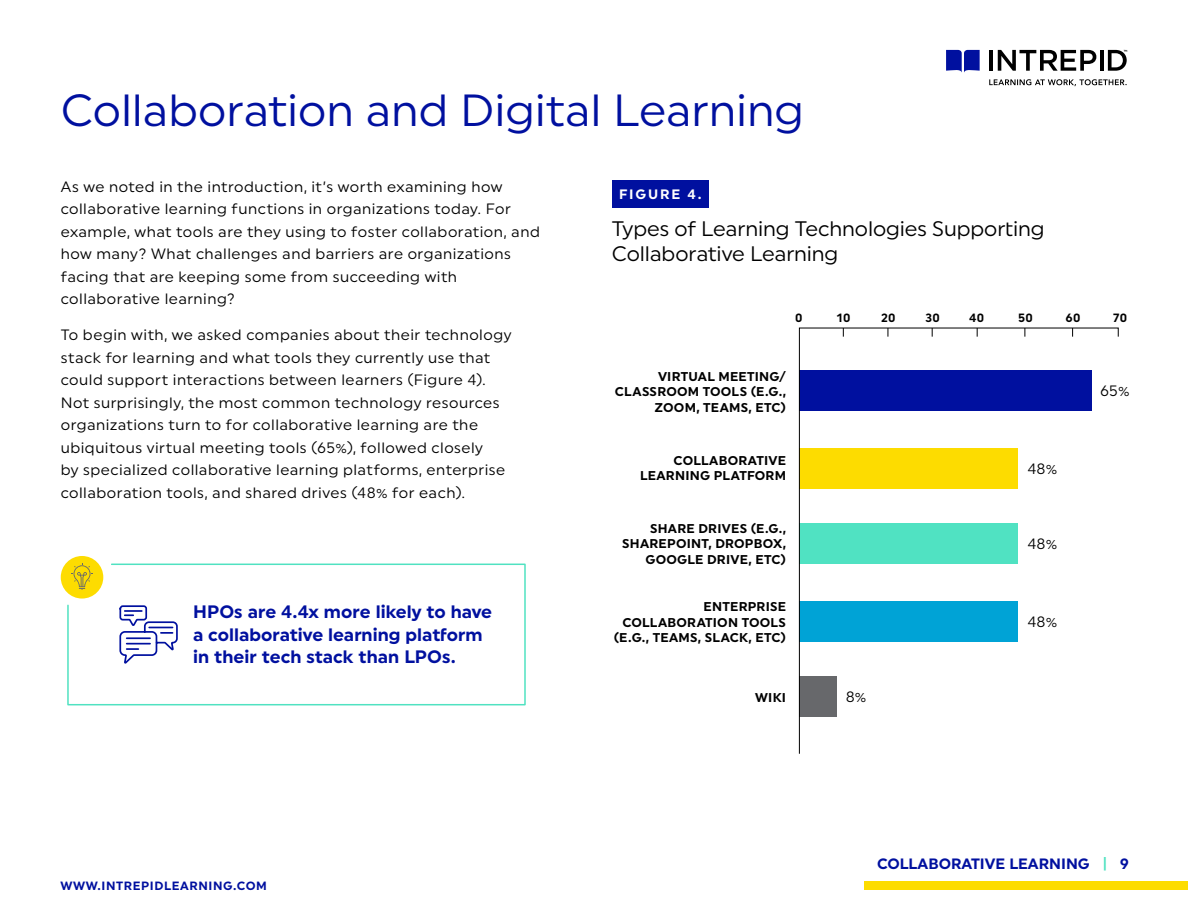
<style>
.page{position:relative;width:1188px;height:918px;background:#fff}
.page>*{position:absolute;margin:0;border:0;box-sizing:border-box;transform-origin:0 0}
.t1{font:45px "Uniform";letter-spacing:-.005em;color:#00109f}
.t2{font:21px/25.2px "Uniform";letter-spacing:-.005em;color:#000}
.t3{font:700 18px/22.5px "Uniform";color:#00109f}
.t4{font:15px/22.5px "Uniform";letter-spacing:.035em;color:#000}
.t5{font:700 15px "Uniform";color:#00109f}
.t6{font:700 13.65px "Uniform";letter-spacing:.13em;color:#fff}
.t7{font:700 12.75px/15.3px "Uniform";letter-spacing:.015em;color:#000;text-align:right}
.t8{font:700 12px "Uniform";letter-spacing:.05em;color:#00109f}
.t9{font:700 12px "Uniform";letter-spacing:.02em;color:#000}
.s1{color:#50e2c1}
</style>
<div class="page">
<hr style="left:989px;top:50px;width:4px;height:21px;background:#000">
<svg style="left:998px;top:50px;width:98px;height:21px"></svg>
<hr style="left:1100px;top:50px;width:4px;height:21px;background:#000">
<svg style="left:946px;top:50px;width:34px;height:23px"></svg>
<svg style="left:989px;top:79px;width:138px;height:7px"></svg>
<svg style="left:1108px;top:50px;width:19px;height:21px"></svg>
<div style="left:612px;top:181px;width:97px;height:27px;background:#00109f"></div>
<svg style="left:67px;top:563px;width:459px;height:143px"></svg>
<div style="left:61px;top:556px;width:42px;height:43px;background:#fddc00;border-radius:50%"></div>
<svg style="left:71px;top:563px;width:22px;height:27px"></svg>
<svg style="left:119px;top:604px;width:60px;height:61px"></svg>
<svg style="left:799px;top:327px;width:320px;height:427px"></svg>
<div style="left:864px;top:881px;width:324px;height:9px;background:#fddc00"></div>
<h1 class="t1" style="left:61px;top:83px;width:745px">Collaboration and Digital Learning</h1>
<p class="t4" style="left:61px;top:175px;width:481px">As we noted in the introduction, it’s worth examining how collaborative learning functions in organizations today. For example, what tools are they using to foster collaboration, and how many? What challenges and barriers are organizations facing that are keeping some from succeeding with collaborative learning?</p>
<p class="t4" style="left:61px;top:324px;width:452px">To begin with, we asked companies about their technology stack for learning and what tools they currently use that could support interactions between learners (Figure 4).<br>Not surprisingly, the most common technology resources organizations turn to for collaborative learning are the ubiquitous virtual meeting tools (65%), followed closely<br>by specialized collaborative learning platforms, enterprise collaboration tools, and shared drives (48% for each).</p>
<p class="t3" style="left:193px;top:600px;width:301px">HPOs are 4.4x more likely to have a collaborative learning platform in their tech stack than LPOs.</p>
<p class="t8" style="left:60px;top:878px;width:208px">WWW.INTREPIDLEARNING.COM</p>
<p class="t6" style="left:619px;top:186px;width:84px">FIGURE 4.</p>
<h2 class="t2" style="left:612px;top:215px;width:434px">Types of Learning Technologies Supporting<br>Collaborative Learning</h2>
<p class="t9" style="left:795px;top:310px;width:9px">0</p>
<p class="t9" style="left:837px;top:310px;width:15px">10</p>
<p class="t9" style="left:881px;top:310px;width:16px">20</p>
<p class="t9" style="left:925px;top:310px;width:16px">30</p>
<p class="t9" style="left:969px;top:310px;width:17px">40</p>
<p class="t9" style="left:1018px;top:310px;width:16px">50</p>
<p class="t9" style="left:1066px;top:310px;width:16px">60</p>
<p class="t9" style="left:1113px;top:310px;width:15px">70</p>
<p class="t7" style="left:615px;top:369px;width:173px">VIRTUAL MEETING/<br>CLASSROOM TOOLS (E.G.,<br>ZOOM, TEAMS, ETC)</p>
<p class="t7" style="left:640px;top:452px;width:148px">COLLABORATIVE<br>LEARNING PLATFORM</p>
<p class="t7" style="left:622px;top:521px;width:165px">SHARE DRIVES (E.G.,<br>SHAREPOINT, DROPBOX,<br>GOOGLE DRIVE, ETC)</p>
<p class="t7" style="left:614px;top:599px;width:174px">ENTERPRISE<br>COLLABORATION TOOLS (E.G., TEAMS, SLACK, ETC)</p>
<p class="t7" style="left:755px;top:689px;width:32px">WIKI</p>
<p class="t4" style="left:846px;top:685px;width:22px">8%</p>
<p class="t4" style="left:1028px;top:457px;width:31px">48%</p>
<p class="t4" style="left:1028px;top:533px;width:31px">48%</p>
<p class="t4" style="left:1028px;top:610px;width:31px">48%</p>
<p class="t4" style="left:1100px;top:380px;width:31px">65%</p>
<p class="t5" style="left:877px;top:855px;width:253px">COLLABORATIVE LEARNING <span class="s1">|</span> 9</p>
<p class="t5" style="left:1119px;top:855px;width:11px">8</p>
</div>
